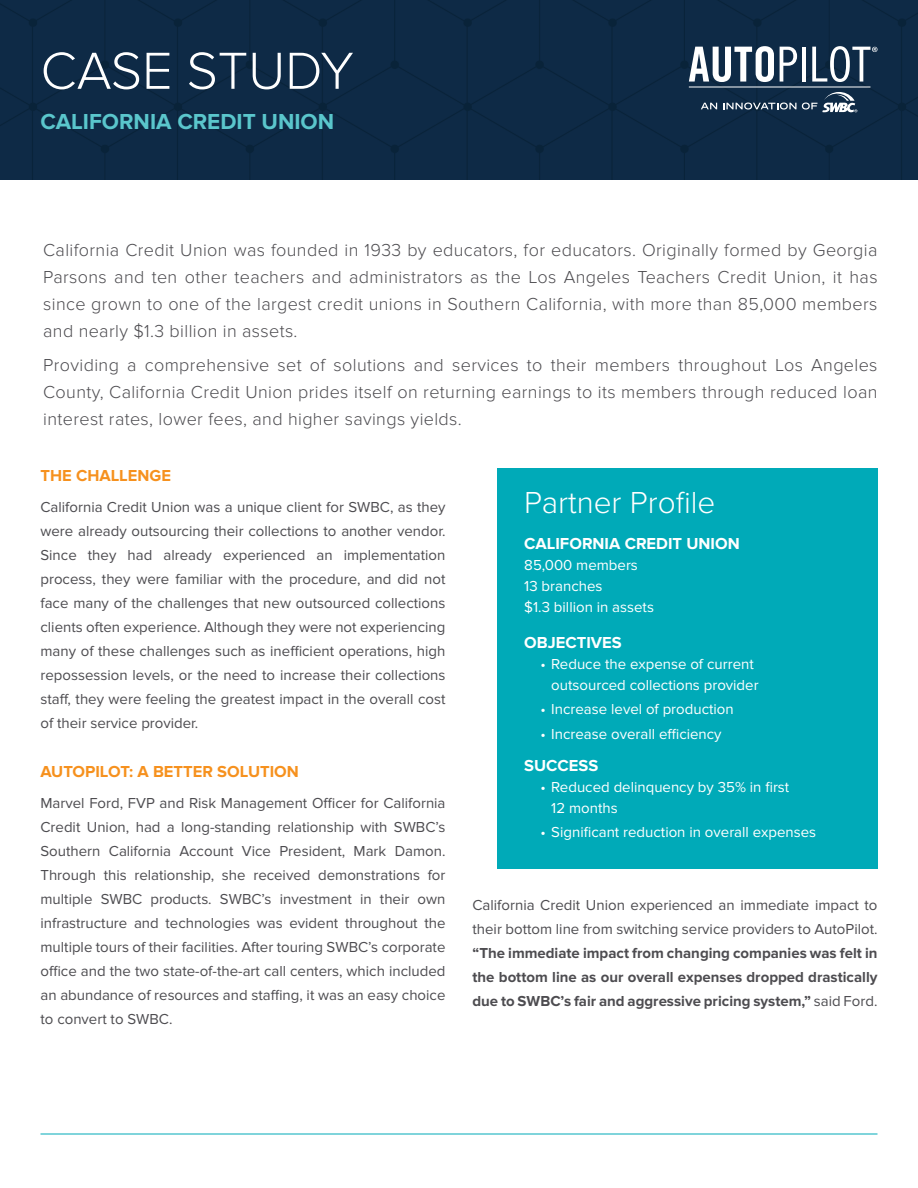
<style>
.page{position:relative;width:918px;height:1188px;background:#fff}
.page>*{position:absolute;margin:0;border:0;box-sizing:border-box;transform-origin:0 0}
.Body_Copy{font:300 54px "Proxima Nova";color:#fff}
.t1{font:300 31.5px "Proxima Nova";color:#fff}
.Body_Copy-2{font:700 22.5px "Proxima Nova";color:#5ac6cc}
.First_Paragraph{font:300 18px/27px "Proxima Nova";letter-spacing:.02em;color:#4d4c50;text-align:justify}
.Subhead{font:700 16.5px "Proxima Nova";color:#fff}
.Subhead-2{font:700 16.5px "Proxima Nova";color:#f6911e}
.Body_Copy-3{font:15px/24px "Proxima Nova";color:#4d4c50;text-align:justify}
.Body_Copy-4{font:700 15px/24px "Proxima Nova";color:#4d4c50;text-align:justify}
.Body_Copy_No_Space_A{font:15px/21px "Proxima Nova";color:#fff}
.s1{font-weight:400}
</style>
<div class="page">
<hr style="left:40px;top:1134px;width:838px;height:1px;background:#00aab8">
<div style="left:497px;top:468px;width:381px;height:400px;background:#00aab8"></div>
<div style="left:0;top:0;width:918px;height:179px;background:#0e2a46"></div>
<svg style="left:689px;top:46px;width:85px;height:36px"></svg>
<svg style="left:780px;top:47px;width:17px;height:35px"></svg>
<hr style="left:802px;top:47px;width:4px;height:35px;background:#fff">
<hr style="left:689px;top:87px;width:181px;height:1px;background:#fff">
<svg style="left:701px;top:103px;width:16px;height:6px"></svg>
<svg style="left:723px;top:103px;width:73px;height:7px"></svg>
<svg style="left:802px;top:92px;width:55px;height:20px"></svg>
<svg style="left:812px;top:46px;width:65px;height:36px"></svg>
<p class="Body_Copy" style="left:40px;top:40px;width:315px">CASE STUDY</p>
<p class="Body_Copy-2" style="left:40px;top:108px;width:295px">CALIFORNIA CREDIT UNION</p>
<p class="First_Paragraph" style="left:43px;top:237px;width:836px">California Credit Union was founded in 1933 by educators, for educators. Originally formed by Georgia Parsons and ten other teachers and administrators as the Los Angeles Teachers Credit Union, it has since grown to one of the largest credit unions in Southern California, with more than 85,000 members and nearly $1.3 billion in assets.</p>
<p class="First_Paragraph" style="left:43px;top:352px;width:836px">Providing a comprehensive set of solutions and services to their members throughout Los Angeles County, California Credit Union prides itself on returning earnings to its members through reduced loan interest rates, lower fees, and higher savings yields.</p>
<p class="Subhead-2" style="left:40px;top:466px;width:132px">THE CHALLENGE</p>
<p class="Body_Copy-3" style="left:40px;top:495px;width:407px">California Credit Union was a unique client for SWBC, as they were already outsourcing their collections to another vendor.<br>Since they had already experienced an implementation process, they were familiar with the procedure, and did not face many of the challenges that new outsourced collections clients often experience. Although they were not experiencing many of these challenges such as inefficient operations, high repossession levels, or the need to increase their collections staff, they were feeling the greatest impact in the overall cost of their service provider.</p>
<p class="Subhead-2" style="left:40px;top:762px;width:260px">AUTOPILOT: A BETTER SOLUTION</p>
<p class="Body_Copy-3" style="left:40px;top:791px;width:407px">Marvel Ford, FVP and Risk Management Officer for California Credit Union, had a long-standing relationship with SWBC’s Southern California Account Vice President, Mark Damon.<br>Through this relationship, she received demonstrations for multiple SWBC products. SWBC’s investment in their own infrastructure and technologies was evident throughout the multiple tours of their facilities. After touring SWBC’s corporate office and the two state-of-the-art call centers, which included an abundance of resources and staffing, it was an easy choice to convert to SWBC.</p>
<p class="t1" style="left:524px;top:484px;width:193px">Partner Profile</p>
<p class="Subhead" style="left:524px;top:534px;width:217px">CALIFORNIA CREDIT UNION</p>
<p class="Body_Copy_No_Space_A" style="left:524px;top:555px;width:115px">85,000 members</p>
<p class="Body_Copy_No_Space_A" style="left:524px;top:576px;width:80px">13 branches</p>
<p class="Body_Copy_No_Space_A" style="left:524px;top:597px;width:131px">$1.3 billion in assets</p>
<p class="Subhead" style="left:524px;top:633px;width:99px">OBJECTIVES</p>
<p class="Body_Copy_No_Space_A" style="left:551px;top:654px;width:209px;text-indent:-11px">• Reduce the expense of current outsourced collections provider</p>
<p class="Body_Copy_No_Space_A" style="left:541px;top:699px;width:195px">• Increase level of production</p>
<p class="Body_Copy_No_Space_A" style="left:541px;top:723px;width:183px">• Increase overall efficiency</p>
<p class="Subhead" style="left:524px;top:756px;width:76px">SUCCESS</p>
<p class="Body_Copy_No_Space_A" style="left:551px;top:777px;width:240px;text-indent:-11px">• Reduced delinquency by 35% in first<br>12 months</p>
<p class="Body_Copy_No_Space_A" style="left:541px;top:822px;width:277px">• Significant reduction in overall expenses</p>
<p class="Body_Copy-4" style="left:472px;top:894px;width:407px"><span class="s1">California Credit Union experienced an immediate impact to their bottom line from switching service providers to AutoPilot. </span>“The immediate impact from changing companies was felt in the bottom line as our overall expenses dropped drastically due to SWBC’s fair and aggressive pricing system,” <span class="s1">said Ford.</span></p>
</div>
